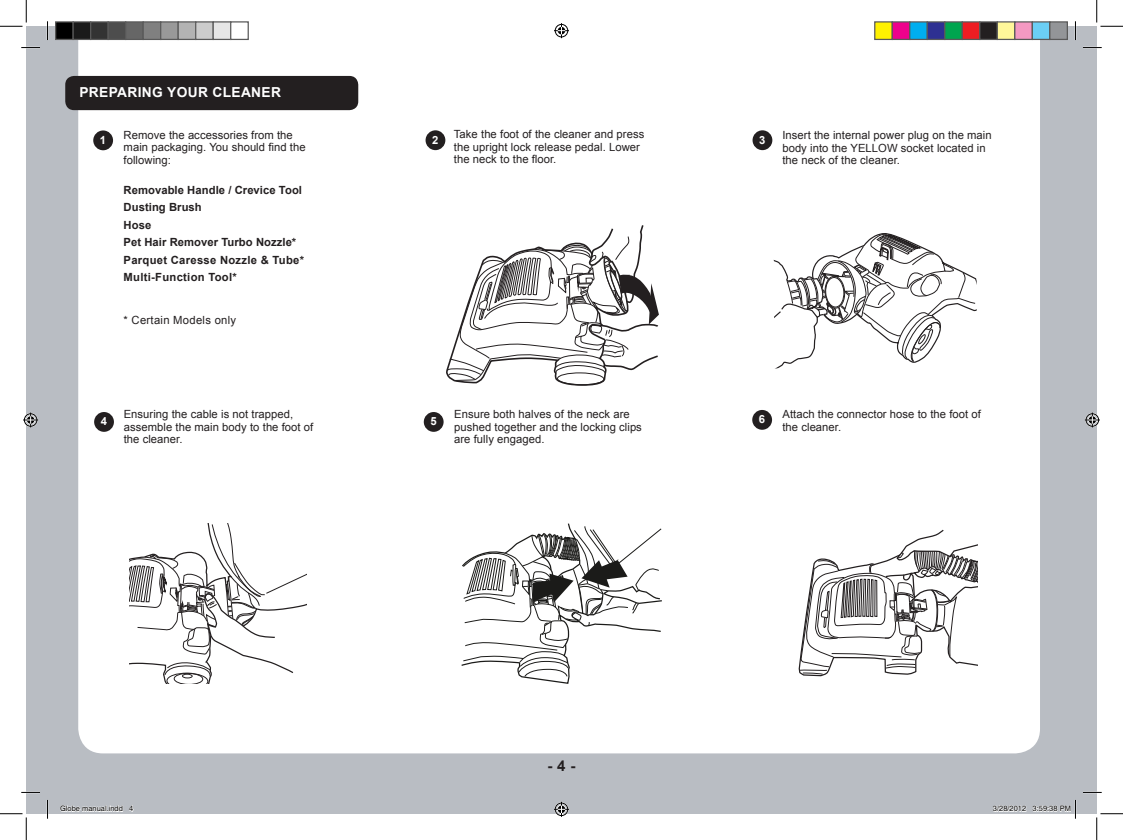
<style>
.page{position:relative;width:1123px;height:840px;background:#fff}
.page>*{position:absolute;margin:0;border:0;box-sizing:border-box;transform-origin:0 0}
.t1{font:700 15px "Arial";color:#231f20}
.t2{font:700 13.75px "Arial";letter-spacing:.025em;color:#fff}
.t3{font:11.25px/12.5px "Arial";letter-spacing:.005em;color:#231f20}
.t4{font:700 11.25px "Arial";letter-spacing:.005em;color:#231f20}
.t5{font:700 11.25px "Arial";letter-spacing:.025em;color:#231f20}
.t6{font:11.25px "Arial";letter-spacing:.025em;color:#231f20}
.t7{font:700 11.25px "Arial";color:#fff}
.t8{font:7.5px "Helvetica";color:#000}
</style>
<div class="page">
<div style="left:26px;top:26px;width:1070px;height:787px;background:#b9bdc3"></div>
<div style="left:78px;top:26px;width:962px;height:727px;background:#fff"></div>
<div style="left:65px;top:76px;width:293px;height:34px;background:#231f20;border-radius:9px"></div>
<div style="left:93px;top:130px;width:20px;height:20px;background:#231f20;border-radius:50%"></div>
<div style="left:94px;top:412px;width:20px;height:19px;background:#231f20;border-radius:50%"></div>
<svg style="left:98px;top:411px;width:11px;height:3px"></svg>
<svg style="left:425px;top:130px;width:20px;height:20px"></svg>
<svg style="left:429px;top:132px;width:12px;height:14px"></svg>
<div style="left:424px;top:412px;width:19px;height:19px;background:#231f20;border-radius:50%"></div>
<svg style="left:752px;top:130px;width:20px;height:20px"></svg>
<svg style="left:756px;top:132px;width:12px;height:15px"></svg>
<div style="left:752px;top:410px;width:20px;height:19px;background:#231f20;border-radius:50%"></div>
<svg style="left:445px;top:223px;width:214px;height:163px;background:#dcdbdb"></svg>
<svg style="left:130px;top:523px;width:176px;height:159px;background:#e9e8e8"></svg>
<svg style="left:798px;top:523px;width:179px;height:153px;background:#dbdada"></svg>
<svg style="left:460px;top:522px;width:203px;height:162px;background:#dcdcdb"></svg>
<svg style="left:773px;top:233px;width:204px;height:135px;background:#e4e3e3"></svg>
<svg style="left:21px;top:47px;width:19px;height:1px"></svg>
<svg style="left:1083px;top:47px;width:18px;height:1px"></svg>
<svg style="left:47px;top:21px;width:1px;height:19px"></svg>
<svg style="left:47px;top:800px;width:1px;height:18px"></svg>
<svg style="left:1074px;top:21px;width:2px;height:19px"></svg>
<svg style="left:0;top:0;width:27px;height:27px"></svg>
<svg style="left:0;top:813px;width:27px;height:26px"></svg>
<svg style="left:1096px;top:0;width:27px;height:27px"></svg>
<svg style="left:1096px;top:813px;width:27px;height:26px"></svg>
<svg style="left:554px;top:23px;width:15px;height:15px"></svg>
<svg style="left:554px;top:801px;width:15px;height:15px"></svg>
<svg style="left:23px;top:412px;width:15px;height:15px"></svg>
<svg style="left:1085px;top:412px;width:14px;height:15px"></svg>
<div style="left:56px;top:22px;width:17px;height:17px;background:#000"></div>
<div style="left:55px;top:21px;width:19px;height:19px;border:1px solid #595959"></div>
<div style="left:73px;top:22px;width:18px;height:17px;background:#1a1a1a"></div>
<div style="left:73px;top:21px;width:18px;height:19px;border:1px solid #595959"></div>
<div style="left:91px;top:22px;width:17px;height:17px;background:#333"></div>
<div style="left:90px;top:21px;width:19px;height:19px;border:1px solid #595959"></div>
<div style="left:108px;top:22px;width:18px;height:17px;background:#4d4d4d"></div>
<div style="left:108px;top:21px;width:18px;height:19px;border:1px solid #595959"></div>
<div style="left:126px;top:22px;width:17px;height:17px;background:#666"></div>
<div style="left:125px;top:21px;width:19px;height:19px;border:1px solid #595959"></div>
<div style="left:143px;top:22px;width:18px;height:17px;background:#808080"></div>
<div style="left:143px;top:21px;width:18px;height:19px;border:1px solid #595959"></div>
<div style="left:161px;top:22px;width:17px;height:17px;background:#999"></div>
<div style="left:160px;top:21px;width:19px;height:19px;border:1px solid #595959"></div>
<div style="left:178px;top:22px;width:18px;height:17px;background:#b3b3b3"></div>
<div style="left:178px;top:21px;width:18px;height:19px;border:1px solid #595959"></div>
<div style="left:196px;top:22px;width:17px;height:17px;background:#ccc"></div>
<div style="left:195px;top:21px;width:19px;height:19px;border:1px solid #595959"></div>
<div style="left:213px;top:22px;width:18px;height:17px;background:#e6e6e6"></div>
<div style="left:213px;top:21px;width:18px;height:19px;border:1px solid #595959"></div>
<div style="left:231px;top:22px;width:17px;height:17px;background:#fff"></div>
<div style="left:230px;top:21px;width:19px;height:19px;border:1px solid #595959"></div>
<div style="left:874px;top:22px;width:18px;height:17px;background:#fff101"></div>
<div style="left:874px;top:21px;width:19px;height:19px;border:1px solid #595959"></div>
<div style="left:892px;top:22px;width:17px;height:17px;background:#ed028c"></div>
<div style="left:891px;top:21px;width:19px;height:19px;border:1px solid #595959"></div>
<div style="left:909px;top:22px;width:18px;height:17px;background:#00aeef"></div>
<div style="left:909px;top:21px;width:19px;height:19px;border:1px solid #595959"></div>
<div style="left:927px;top:22px;width:17px;height:17px;background:#2e3092"></div>
<div style="left:926px;top:21px;width:19px;height:19px;border:1px solid #595959"></div>
<div style="left:944px;top:22px;width:18px;height:17px;background:#00a54f"></div>
<div style="left:944px;top:21px;width:19px;height:19px;border:1px solid #595959"></div>
<div style="left:962px;top:22px;width:17px;height:17px;background:#ee1d23"></div>
<div style="left:961px;top:21px;width:19px;height:19px;border:1px solid #595959"></div>
<div style="left:979px;top:22px;width:18px;height:17px;background:#231f20"></div>
<div style="left:979px;top:21px;width:19px;height:19px;border:1px solid #595959"></div>
<div style="left:997px;top:22px;width:17px;height:17px;background:#fff79a"></div>
<div style="left:996px;top:21px;width:19px;height:19px;border:1px solid #595959"></div>
<div style="left:1014px;top:22px;width:18px;height:17px;background:#f499c2"></div>
<div style="left:1014px;top:21px;width:19px;height:19px;border:1px solid #595959"></div>
<div style="left:1032px;top:22px;width:17px;height:17px;background:#6bcff6"></div>
<div style="left:1031px;top:21px;width:19px;height:19px;border:1px solid #595959"></div>
<div style="left:1049px;top:22px;width:18px;height:17px;background:#939598"></div>
<div style="left:1049px;top:21px;width:19px;height:19px;border:1px solid #595959"></div>
<svg style="left:60px;top:805px;width:63px;height:6px"></svg>
<svg style="left:129px;top:805px;width:5px;height:6px"></svg>
<svg style="left:992px;top:805px;width:34px;height:6px"></svg>
<svg style="left:1032px;top:800px;width:44px;height:18px"></svg>
<p class="t2" style="left:79px;top:82px;width:203px">PREPARING YOUR CLEANER</p>
<p class="t7" style="left:100px;top:132px;width:8px">1</p>
<p class="t3" style="left:124px;top:128px;width:183px">Remove the accessories from the main packaging. You should find the following:</p>
<p class="t4" style="left:124px;top:182px;width:180px">Removable Handle / Crevice Tool</p>
<p class="t4" style="left:124px;top:199px;width:80px">Dusting Brush</p>
<p class="t4" style="left:124px;top:217px;width:29px">Hose</p>
<p class="t4" style="left:124px;top:234px;width:174px">Pet Hair Remover Turbo Nozzle*</p>
<p class="t5" style="left:124px;top:252px;width:182px">Parquet Caresse Nozzle &amp; Tube*</p>
<p class="t5" style="left:124px;top:269px;width:115px">Multi-Function Tool*</p>
<p class="t6" style="left:124px;top:312px;width:114px">* Certain Models only</p>
<p class="t7" style="left:432px;top:132px;width:8px">2</p>
<p class="t3" style="left:454px;top:128px;width:192px">Take the foot of the cleaner and press the upright lock release pedal. Lower the neck to the floor.</p>
<p class="t7" style="left:759px;top:132px;width:8px">3</p>
<p class="t3" style="left:782px;top:129px;width:211px">Insert the internal power plug on the main body into the YELLOW socket located in the neck of the cleaner.</p>
<p class="t7" style="left:101px;top:414px;width:8px">4</p>
<p class="t3" style="left:124px;top:408px;width:191px">Ensuring the cable is not trapped, assemble the main body to the foot of the cleaner.</p>
<p class="t7" style="left:430px;top:414px;width:8px">5</p>
<p class="t3" style="left:454px;top:408px;width:189px">Ensure both halves of the neck are pushed together and the locking clips are fully engaged.</p>
<p class="t7" style="left:759px;top:411px;width:8px">6</p>
<p class="t3" style="left:782px;top:408px;width:200px">Attach the connector hose to the foot of the cleaner.</p>
<p class="t1" style="left:547px;top:755px;width:30px">- 4 -</p>
<p class="t8" style="left:60px;top:803px;width:75px">Globe manual.indd 4</p>
<p class="t8" style="left:993px;top:803px;width:79px">3/28/2012 3:59:38 PM</p>
</div>
